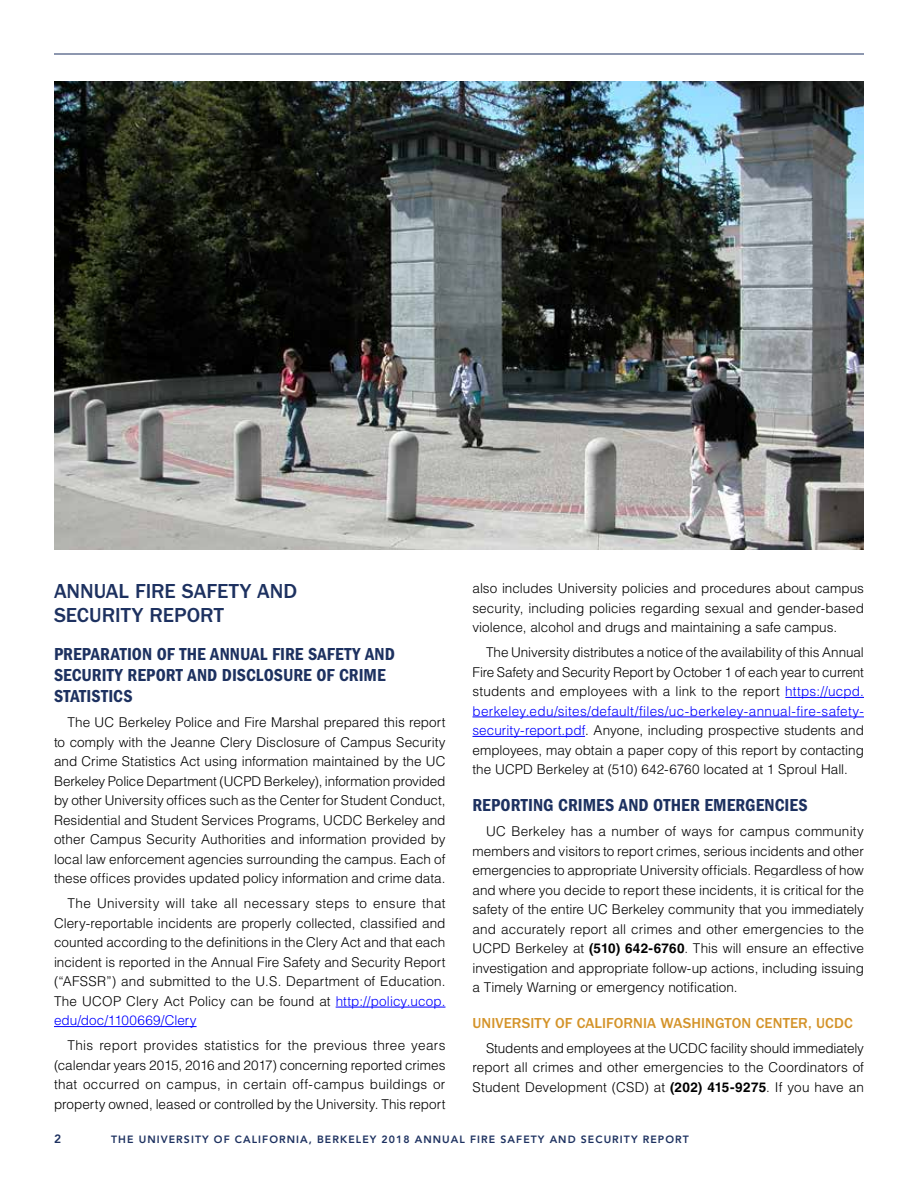
<style>
.page{position:relative;width:918px;height:1188px;background:#fff}
.page>*{position:absolute;margin:0;border:0;box-sizing:border-box;transform-origin:0 0}
.t1{font:500 21px/24px "ITC Franklin Gothic Std";color:#1d3160}
.t2{font:18px/21px "ITC Franklin Gothic Std Dm Cd";color:#1d3160}
.t3{font:500 15px "ITC Franklin Gothic Std";letter-spacing:.01em;color:#d49329}
.t4{font:300 13.5px/19.5px "Helvetica LT Std";color:#000;text-align:justify}
.t5{font:800 12px "Avenir LT Std";color:#1d3160}
.t6{font:800 10.5px "Avenir LT Std";letter-spacing:.1em;color:#1d3160}
.s1{color:#00f}
.s2{font-weight:700}
</style>
<div class="page">
<hr style="left:54px;top:54px;width:810px;height:1px;background:#1d3160">
<hr style="left:336px;top:1007px;width:110px;height:1px;background:#00f">
<hr style="left:54px;top:1026px;width:143px;height:1px;background:#00f">
<hr style="left:785px;top:697px;width:79px;height:1px;background:#00f">
<hr style="left:472px;top:717px;width:392px;height:1px;background:#00f">
<hr style="left:472px;top:736px;width:113px;height:1px;background:#00f">
<img style="left:54px;top:81px;width:810px;height:469px">
<h1 class="t1" style="left:54px;top:579px;width:245px">ANNUAL FIRE SAFETY AND<br>SECURITY REPORT</h1>
<h2 class="t2" style="left:54px;top:644px;width:342px">PREPARATION OF THE ANNUAL FIRE SAFETY AND<br>SECURITY REPORT AND DISCLOSURE OF CRIME<br>STATISTICS</h2>
<p class="t4" style="left:54px;top:713px;width:393px;text-indent:14px">The UC Berkeley Police and Fire Marshal prepared this report to comply with the Jeanne Clery Disclosure of Campus Security and Crime Statistics Act using information maintained by the UC Berkeley Police Department (UCPD Berkeley), information provided by other University offices such as the Center for Student Conduct, Residential and Student Services Programs, UCDC Berkeley and other Campus Security Authorities and information provided by local law enforcement agencies surrounding the campus. Each of these offices provides updated policy information and crime data.</p>
<p class="t4" style="left:54px;top:894px;width:393px;text-indent:14px">The University will take all necessary steps to ensure that Clery-reportable incidents are properly collected, classified and counted according to the definitions in the Clery Act and that each incident is reported in the Annual Fire Safety and Security Report (“AFSSR”) and submitted to the U.S. Department of Education.<br>The UCOP Clery Act Policy can be found at <span class="s1">http://policy.ucop. edu/doc/1100669/Clery</span></p>
<p class="t4" style="left:54px;top:1035px;width:393px;text-indent:14px">This report provides statistics for the previous three years (calendar years 2015, 2016 and 2017) concerning reported crimes that occurred on campus, in certain off-campus buildings or property owned, leased or controlled by the University. This report</p>
<p class="t4" style="left:472px;top:578px;width:393px">also includes University policies and procedures about campus security, including policies regarding sexual and gender-based violence, alcohol and drugs and maintaining a safe campus.</p>
<p class="t4" style="left:472px;top:642px;width:393px;text-indent:14px">The University distributes a notice of the availability of this Annual Fire Safety and Security Report by October 1 of each year to current students and employees with a link to the report <span class="s1">https://ucpd. berkeley.edu/sites/default/files/uc-berkeley-annual-fire-safety&shy;security-report.pdf</span>. Anyone, including prospective students and employees, may obtain a paper copy of this report by contacting the UCPD Berkeley at (510) 642-6760 located at 1 Sproul Hall.</p>
<h2 class="t2" style="left:472px;top:795px;width:337px">REPORTING CRIMES AND OTHER EMERGENCIES</h2>
<p class="t4" style="left:472px;top:821px;width:393px;text-indent:14px">UC Berkeley has a number of ways for campus community members and visitors to report crimes, serious incidents and other emergencies to appropriate University officials. Regardless of how and where you decide to report these incidents, it is critical for the safety of the entire UC Berkeley community that you immediately and accurately report all crimes and other emergencies to the UCPD Berkeley at <span class="s2">(510) 642-6760</span>. This will ensure an effective investigation and appropriate follow-up actions, including issuing a Timely Warning or emergency notification.</p>
<p class="t3" style="left:472px;top:1014px;width:382px">UNIVERSITY OF CALIFORNIA WASHINGTON CENTER, UCDC</p>
<p class="t4" style="left:472px;top:1038px;width:393px;text-indent:14px">Students and employees at the UCDC facility should immediately report all crimes and other emergencies to the Coordinators of Student Development (CSD) at <span class="s2">(202) 415-9275</span>. If you have an</p>
<p class="t5" style="left:54px;top:1132px;width:9px">2</p>
<p class="t6" style="left:111px;top:1133px;width:579px">THE UNIVERSITY OF CALIFORNIA, BERKELEY 2018 ANNUAL FIRE SAFETY AND SECURITY REPORT</p>
</div>
